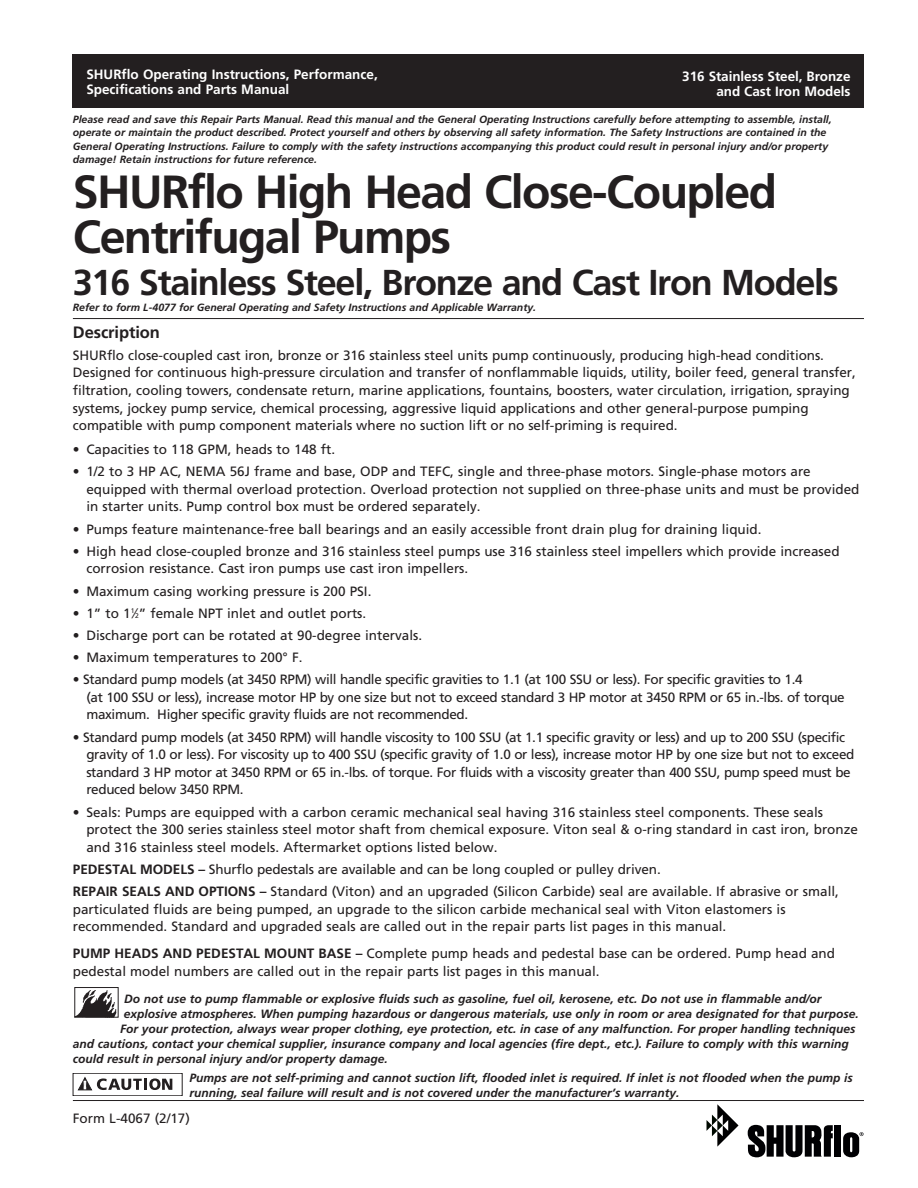
<style>
.page{position:relative;width:918px;height:1188px;background:#fff}
.page>*{position:absolute;margin:0;border:0;box-sizing:border-box;transform-origin:0 0}
.t1{font:700 46.5px/45px "Frutiger";letter-spacing:-.035em;color:#231f20}
.t2{font:700 36px "Frutiger";letter-spacing:-.035em;color:#231f20}
.t3{font:700 16.5px "Frutiger";letter-spacing:-.005em;color:#231f20}
.t4{font:13.5px/17.7px "Frutiger";color:#231f20}
.t5{font:13.5px/17.7px "Frutiger";letter-spacing:-.025em;color:#231f20}
.t6{font:700 13.5px/15px "Frutiger";color:#fff}
.t7{font:italic 700 12px/15px "Frutiger";color:#231f20}
.t8{font:italic 700 10.5px/13.5px "Frutiger";color:#231f20}
.s1{font-size:6.75px}
.s2{font-weight:700}
</style>
<div class="page">
<div style="left:73px;top:54px;width:791px;height:54px;background:#231f20"></div>
<hr style="left:73px;top:1100px;width:791px;height:1px;background:#231f20">
<hr style="left:73px;top:318px;width:791px;height:1px;background:#231f20">
<img style="left:76px;top:990px;width:41px;height:26px">
<div style="left:74px;top:987px;width:45px;height:31px;border:1px solid #231f20"></div>
<svg style="left:843px;top:1132px;width:21px;height:25px"></svg>
<svg style="left:748px;top:1125px;width:85px;height:32px"></svg>
<div style="left:835px;top:1125px;width:6px;height:32px;background:#000003"></div>
<svg style="left:707px;top:1104px;width:32px;height:43px"></svg>
<div style="left:73px;top:1073px;width:109px;height:23px;border:1px solid #231f20"></div>
<svg style="left:78px;top:1078px;width:94px;height:12px"></svg>
<p class="t6" style="left:86px;top:67px;width:293px">SHURflo Operating Instructions, Performance,<br>Specifications and Parts Manual</p>
<p class="t6" style="left:682px;top:69px;width:170px;text-align:right">316 Stainless Steel, Bronze and Cast Iron Models</p>
<p class="t8" style="left:73px;top:112px;width:760px">Please read and save this Repair Parts Manual. Read this manual and the General Operating Instructions carefully before attempting to assemble, install, operate or maintain the product described. Protect yourself and others by observing all safety information. The Safety Instructions are contained in the General Operating Instructions. Failure to comply with the safety instructions accompanying this product could result in personal injury and/or property damage! Retain instructions for future reference.</p>
<h1 class="t1" style="left:73px;top:169px;width:706px">SHURflo High Head Close-Coupled<br>Centrifugal Pumps</h1>
<h2 class="t2" style="left:73px;top:261px;width:768px">316 Stainless Steel, Bronze and Cast Iron Models</h2>
<p class="t8" style="left:73px;top:301px;width:465px">Refer to form L-4077 for General Operating and Safety Instructions and Applicable Warranty.</p>
<p class="t3" style="left:73px;top:322px;width:89px">Description</p>
<p class="t4" style="left:73px;top:346px;width:784px">SHURflo close-coupled cast iron, bronze or 316 stainless steel units pump continuously, producing high-head conditions.<br>Designed for continuous high-pressure circulation and transfer of nonflammable liquids, utility, boiler feed, general transfer, filtration, cooling towers, condensate return, marine applications, fountains, boosters, water circulation, irrigation, spraying systems, jockey pump service, chemical processing, aggressive liquid applications and other general-purpose pumping compatible with pump component materials where no suction lift or no self-priming is required.</p>
<p class="t4" style="left:73px;top:440px;width:264px">• Capacities to 118 GPM, heads to 148 ft.</p>
<p class="t4" style="left:86px;top:462px;width:775px;text-indent:-14px">• 1/2 to 3 HP AC, NEMA 56J frame and base, ODP and TEFC, single and three-phase motors. Single-phase motors are equipped with thermal overload protection. Overload protection not supplied on three-phase units and must be provided in starter units. Pump control box must be ordered separately.</p>
<p class="t4" style="left:73px;top:520px;width:690px">• Pumps feature maintenance-free ball bearings and an easily accessible front drain plug for draining liquid.</p>
<p class="t4" style="left:86px;top:542px;width:755px;text-indent:-14px">• High head close-coupled bronze and 316 stainless steel pumps use 316 stainless steel impellers which provide increased corrosion resistance. Cast iron pumps use cast iron impellers.</p>
<p class="t4" style="left:73px;top:582px;width:300px">• Maximum casing working pressure is 200 PSI.</p>
<p class="t4" style="left:73px;top:604px;width:295px">• 1” to 1<sup>1</sup>⁄<span class="s1">2</span>” female NPT inlet and outlet ports.</p>
<p class="t4" style="left:73px;top:626px;width:351px">• Discharge port can be rotated at 90-degree intervals.</p>
<p class="t4" style="left:73px;top:648px;width:231px">• Maximum temperatures to 200° F.</p>
<p class="t5" style="left:86px;top:670px;width:760px;text-indent:-14px">• Standard pump models (at 3450 RPM) will handle specific gravities to 1.1 (at 100 SSU or less). For specific gravities to 1.4<br>(at 100 SSU or less), increase motor HP by one size but not to exceed standard 3 HP motor at 3450 RPM or 65 in.-lbs. of torque maximum. Higher specific gravity fluids are not recommended.</p>
<p class="t5" style="left:86px;top:728px;width:770px;text-indent:-14px">• Standard pump models (at 3450 RPM) will handle viscosity to 100 SSU (at 1.1 specific gravity or less) and up to 200 SSU (specific gravity of 1.0 or less). For viscosity up to 400 SSU (specific gravity of 1.0 or less), increase motor HP by one size but not to exceed standard 3 HP motor at 3450 RPM or 65 in.-lbs. of torque. For fluids with a viscosity greater than 400 SSU, pump speed must be reduced below 3450 RPM.</p>
<p class="t4" style="left:86px;top:803px;width:773px;text-indent:-14px">• Seals: Pumps are equipped with a carbon ceramic mechanical seal having 316 stainless steel components. These seals protect the 300 series stainless steel motor shaft from chemical exposure. Viton seal &amp; o-ring standard in cast iron, bronze and 316 stainless steel models. Aftermarket options listed below.</p>
<p class="t4" style="left:73px;top:858px;width:768px;line-height:22.2px"><span class="s2">PEDESTAL MODELS –</span> Shurflo pedestals are available and can be long coupled or pulley driven.<br><span class="s2">REPAIR SEALS AND OPTIONS –</span> Standard (Viton) and an upgraded (Silicon Carbide) seal are available. If abrasive or small,</p>
<p class="t4" style="left:73px;top:900px;width:714px">particulated fluids are being pumped, an upgrade to the silicon carbide mechanical seal with Viton elastomers is recommended. Standard and upgraded seals are called out in the repair parts list pages in this manual.</p>
<p class="t4" style="left:73px;top:944px;width:764px"><span class="s2">PUMP HEADS AND PEDESTAL MOUNT BASE –</span> Complete pump heads and pedestal base can be ordered. Pump head and pedestal model numbers are called out in the repair parts list pages in this manual.</p>
<p class="t7" style="left:124px;top:991px;width:699px">Do not use to pump flammable or explosive fluids such as gasoline, fuel oil, kerosene, etc. Do not use in flammable and/or</p>
<p class="t7" style="left:124px;top:1006px;width:737px">explosive atmospheres. When pumping hazardous or dangerous materials, use only in room or area designated for that purpose.</p>
<p class="t7" style="left:120px;top:1021px;width:737px">For your protection, always wear proper clothing, eye protection, etc. in case of any malfunction. For proper handling techniques</p>
<p class="t7" style="left:73px;top:1036px;width:777px">and cautions, contact your chemical supplier, insurance company and local agencies (fire dept., etc.). Failure to comply with this warning</p>
<p class="t7" style="left:73px;top:1051px;width:317px">could result in personal injury and/or property damage.</p>
<p class="t7" style="left:189px;top:1070px;width:665px">Pumps are not self-priming and cannot suction lift, flooded inlet is required. If inlet is not flooded when the pump is running, seal failure will result and is not covered under the manufacturer’s warranty.</p>
<p class="t4" style="left:73px;top:1109px;width:119px">Form L-4067 (2/17)</p>
</div>
